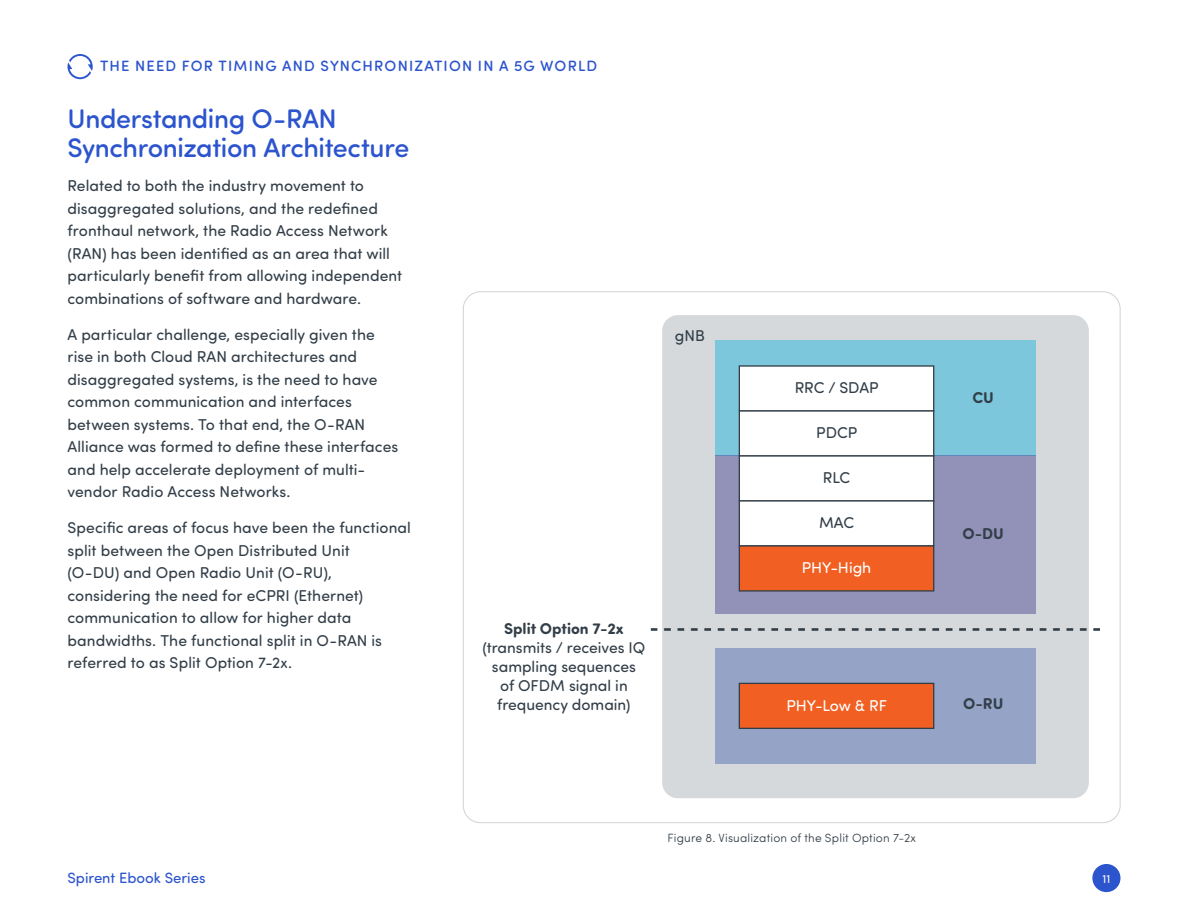
<style>
.page{position:relative;width:1188px;height:918px;background:#fff}
.page>*{position:absolute;margin:0;border:0;box-sizing:border-box;transform-origin:0 0}
.Heading_1{font:500 27px/28.5px "Sofia Pro Soft";letter-spacing:-.015em;color:#2c54cd}
.Body_Text{font:15.75px/22.5px "Sofia Pro Soft";letter-spacing:.005em;color:#323e48}
.t1{font:15.75px "Sofia Pro Soft";color:#fff}
.t2{font:700 15.75px "Sofia Pro Soft";color:#323e48}
.t3{font:500 15px "Sofia Pro Soft";letter-spacing:.08em;color:#2c54cd}
.t4{font:15px "Sofia Pro Soft";color:#2c54cd}
.t5{font:300 12px "Sofia Pro Soft";letter-spacing:.015em;color:#323e48}
.t6{font:12px "Sofia Pro Soft";color:#fff}
.s1{font-weight:700}
</style>
<div class="page">
<div style="left:1092px;top:864px;width:28px;height:28px;background:#2c54cd;border-radius:50%"></div>
<svg style="left:68px;top:54px;width:25px;height:25px"></svg>
<div style="left:662px;top:315px;width:427px;height:483px;background:#d6d9db;border-radius:16px"></div>
<div style="left:715px;top:341px;width:321px;height:115px;background:#7dc7dd"></div>
<div style="left:715px;top:648px;width:321px;height:115px;background:#95a3c6"></div>
<div style="left:715px;top:456px;width:321px;height:158px;background:#9291b8"></div>
<svg style="left:651px;top:628px;width:449px;height:3px"></svg>
<div style="left:739px;top:366px;width:195px;height:45px;background:#fff"></div>
<div style="left:739px;top:365px;width:195px;height:47px;border:1px solid #323e48"></div>
<div style="left:739px;top:411px;width:195px;height:45px;background:#fff"></div>
<div style="left:739px;top:410px;width:195px;height:47px;border:1px solid #323e48"></div>
<div style="left:739px;top:456px;width:195px;height:45px;background:#fff"></div>
<div style="left:739px;top:455px;width:195px;height:47px;border:1px solid #323e48"></div>
<div style="left:739px;top:501px;width:195px;height:45px;background:#fff"></div>
<div style="left:739px;top:500px;width:195px;height:47px;border:1px solid #323e48"></div>
<div style="left:739px;top:546px;width:195px;height:45px;background:#f15f22"></div>
<div style="left:739px;top:545px;width:195px;height:47px;border:1px solid #323e48"></div>
<div style="left:739px;top:683px;width:195px;height:45px;background:#f15f22"></div>
<div style="left:739px;top:683px;width:195px;height:46px;border:1px solid #323e48"></div>
<p class="t3" style="left:100px;top:55px;width:499px">THE NEED FOR TIMING AND SYNCHRONIZATION IN A 5G WORLD</p>
<p class="Heading_1" style="left:68px;top:103px;width:343px">Understanding O-RAN<br>Synchronization Architecture</p>
<p class="Body_Text" style="left:68px;top:174px;width:336px">Related to both the industry movement to disaggregated solutions, and the redefined fronthaul network, the Radio Access Network (RAN) has been identified as an area that will particularly benefit from allowing independent combinations of software and hardware.</p>
<p class="Body_Text" style="left:68px;top:322px;width:332px">A particular challenge, especially given the rise in both Cloud RAN architectures and disaggregated systems, is the need to have common communication and interfaces between systems. To that end, the O-RAN Alliance was formed to define these interfaces and help accelerate deployment of multi&shy;vendor Radio Access Networks.</p>
<p class="Body_Text" style="left:68px;top:516px;width:345px">Specific areas of focus have been the functional split between the Open Distributed Unit<br>(O-DU) and Open Radio Unit (O-RU), considering the need for eCPRI (Ethernet) communication to allow for higher data bandwidths. The functional split in O-RAN is referred to as Split Option 7-2x.</p>
<p class="Body_Text" style="left:482px;top:619px;width:165px;line-height:18.9px;text-align:center"><span class="s1">Split Option 7-2x </span>(transmits / receives IQ sampling sequences<br>of OFDM signal in frequency domain)</p>
<p class="Body_Text" style="left:675px;top:324px;width:32px">gNB</p>
<p class="Body_Text" style="left:795px;top:376px;width:86px">RRC / SDAP</p>
<p class="Body_Text" style="left:816px;top:421px;width:42px">PDCP</p>
<p class="Body_Text" style="left:823px;top:466px;width:29px">RLC</p>
<p class="Body_Text" style="left:819px;top:511px;width:37px">MAC</p>
<p class="t1" style="left:802px;top:557px;width:71px">PHY-High</p>
<p class="t1" style="left:786px;top:695px;width:102px">PHY-Low &amp; RF</p>
<p class="t2" style="left:973px;top:386px;width:23px">CU</p>
<p class="t2" style="left:962px;top:522px;width:43px">O-DU</p>
<p class="t2" style="left:963px;top:692px;width:42px">O-RU</p>
<p class="t5" style="left:667px;top:829px;width:250px">Figure 8. Visualization of the Split Option 7-2x</p>
<p class="t4" style="left:68px;top:868px;width:140px">Spirent Ebook Series</p>
<p class="t6" style="left:1102px;top:870px;width:9px">11</p>
</div>
